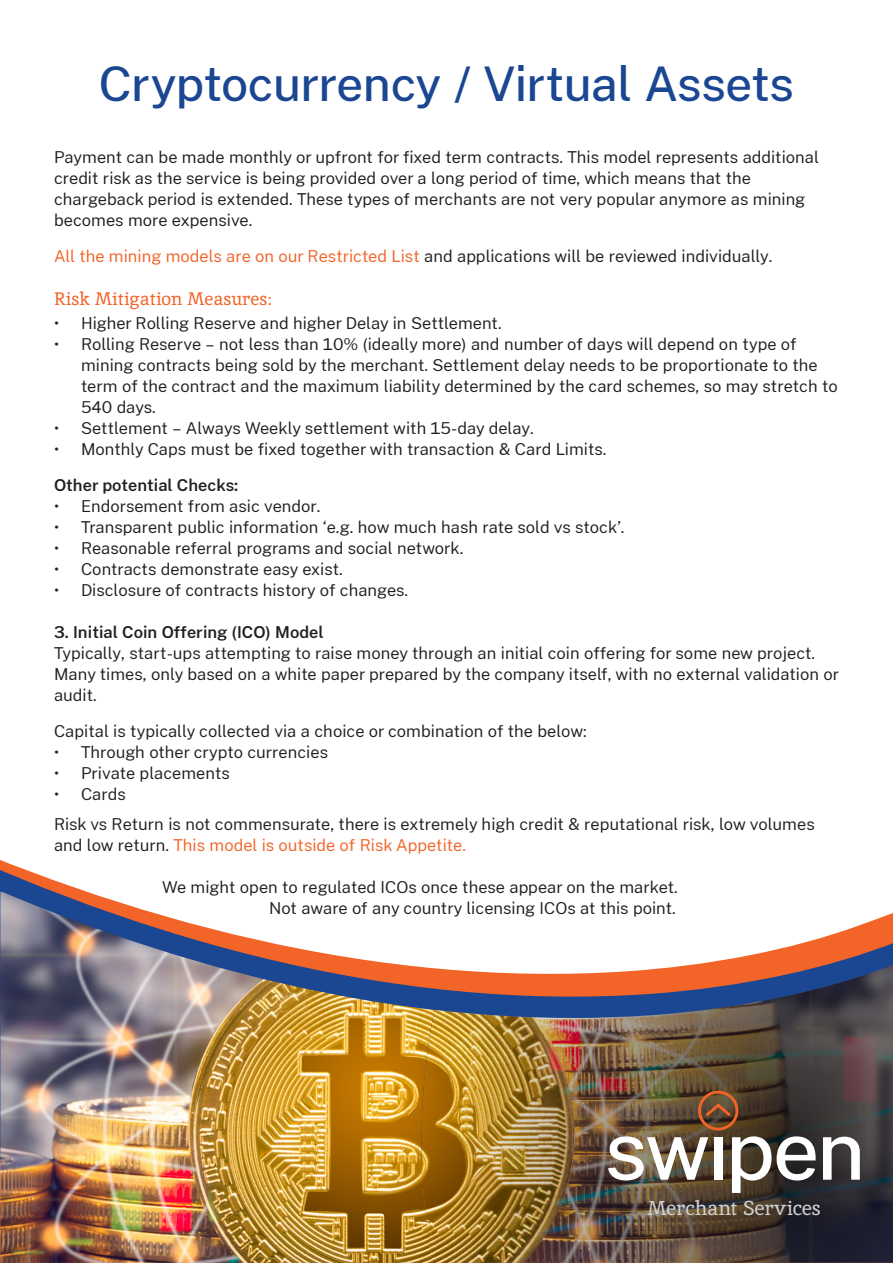
<style>
.page{position:relative;width:893px;height:1263px;background:#fff}
.page>*{position:absolute;margin:0;border:0;box-sizing:border-box;transform-origin:0 0}
.t1{font:500 48px "Cheyenne Sans";letter-spacing:-.015em;color:#1b4692}
.t2{font:20.1px "Inika";letter-spacing:-.02em;color:#d1d2d4}
.t3{font:18px "Inika";color:#f26428}
.t4{font:16.5px/21px "Cheyenne Sans";color:#231f20}
.t5{font:600 16.5px "Cheyenne Sans";color:#231f20}
.s1{color:#f26428}
</style>
<div class="page">
<svg style="left:0;top:860px;width:88px;height:32px"></svg>
<img style="left:0;top:892px;width:893px;height:371px">
<img style="left:422px;top:965px;width:471px;height:298px">
<img style="left:608px;top:1136px;width:100px;height:44px">
<div style="left:714px;top:1137px;width:8px;height:43px;background:#fff"></div>
<svg style="left:732px;top:1136px;width:39px;height:57px"></svg>
<svg style="left:777px;top:1136px;width:39px;height:44px"></svg>
<svg style="left:823px;top:1137px;width:37px;height:43px"></svg>
<svg style="left:698px;top:1091px;width:40px;height:39px;background:#7e4c2c"></svg>
<p class="t1" style="left:99px;top:54px;width:696px">Cryptocurrency / Virtual Assets</p>
<p class="t4" style="left:54px;top:146px;width:766px">Payment can be made monthly or upfront for fixed term contracts. This model represents additional credit risk as the service is being provided over a long period of time, which means that the chargeback period is extended. These types of merchants are not very popular anymore as mining becomes more expensive.</p>
<p class="t4" style="left:54px;top:245px;width:720px"><span class="s1">All the mining models are on our Restricted List</span> and applications will be reviewed individually.</p>
<p class="t3" style="left:54px;top:286px;width:219px">Risk Mitigation Measures:</p>
<p class="t4" style="left:54px;top:312px;width:449px">• Higher Rolling Reserve and higher Delay in Settlement.</p>
<p class="t4" style="left:81px;top:333px;width:758px;text-indent:-27px">• Rolling Reserve – not less than 10% (ideally more) and number of days will depend on type of mining contracts being sold by the merchant. Settlement delay needs to be proportionate to the term of the contract and the maximum liability determined by the card schemes, so may stretch to 540 days.</p>
<p class="t4" style="left:54px;top:417px;width:481px">• Settlement – Always Weekly settlement with 15-day delay.</p>
<p class="t4" style="left:54px;top:438px;width:554px">• Monthly Caps must be fixed together with transaction &amp; Card Limits.</p>
<p class="t5" style="left:54px;top:474px;width:186px">Other potential Checks:</p>
<p class="t4" style="left:54px;top:495px;width:268px">• Endorsement from asic vendor.</p>
<p class="t4" style="left:54px;top:516px;width:572px">• Transparent public information ‘e.g. how much hash rate sold vs stock’.</p>
<p class="t4" style="left:54px;top:537px;width:411px">• Reasonable referral programs and social network.</p>
<p class="t4" style="left:54px;top:558px;width:290px">• Contracts demonstrate easy exist.</p>
<p class="t4" style="left:54px;top:579px;width:356px">• Disclosure of contracts history of changes.</p>
<p class="t5" style="left:54px;top:621px;width:271px">3. Initial Coin Offering (ICO) Model</p>
<p class="t4" style="left:54px;top:642px;width:787px">Typically, start-ups attempting to raise money through an initial coin offering for some new project.<br>Many times, only based on a white paper prepared by the company itself, with no external validation or audit.</p>
<p class="t4" style="left:54px;top:720px;width:534px">Capital is typically collected via a choice or combination of the below:</p>
<p class="t4" style="left:54px;top:741px;width:276px">• Through other crypto currencies</p>
<p class="t4" style="left:54px;top:762px;width:177px">• Private placements</p>
<p class="t4" style="left:54px;top:783px;width:73px">• Cards</p>
<p class="t4" style="left:54px;top:813px;width:762px">Risk vs Return is not commensurate, there is extremely high credit &amp; reputational risk, low volumes and low return. <span class="s1">This model is outside of Risk Appetite.</span></p>
<p class="t4" style="left:162px;top:876px;width:517px">We might open to regulated ICOs once these appear on the market.</p>
<p class="t4" style="left:269px;top:897px;width:408px">Not aware of any country licensing ICOs at this point.</p>
<p class="t2" style="left:647px;top:1195px;width:175px">Merchant Services</p>
</div>
